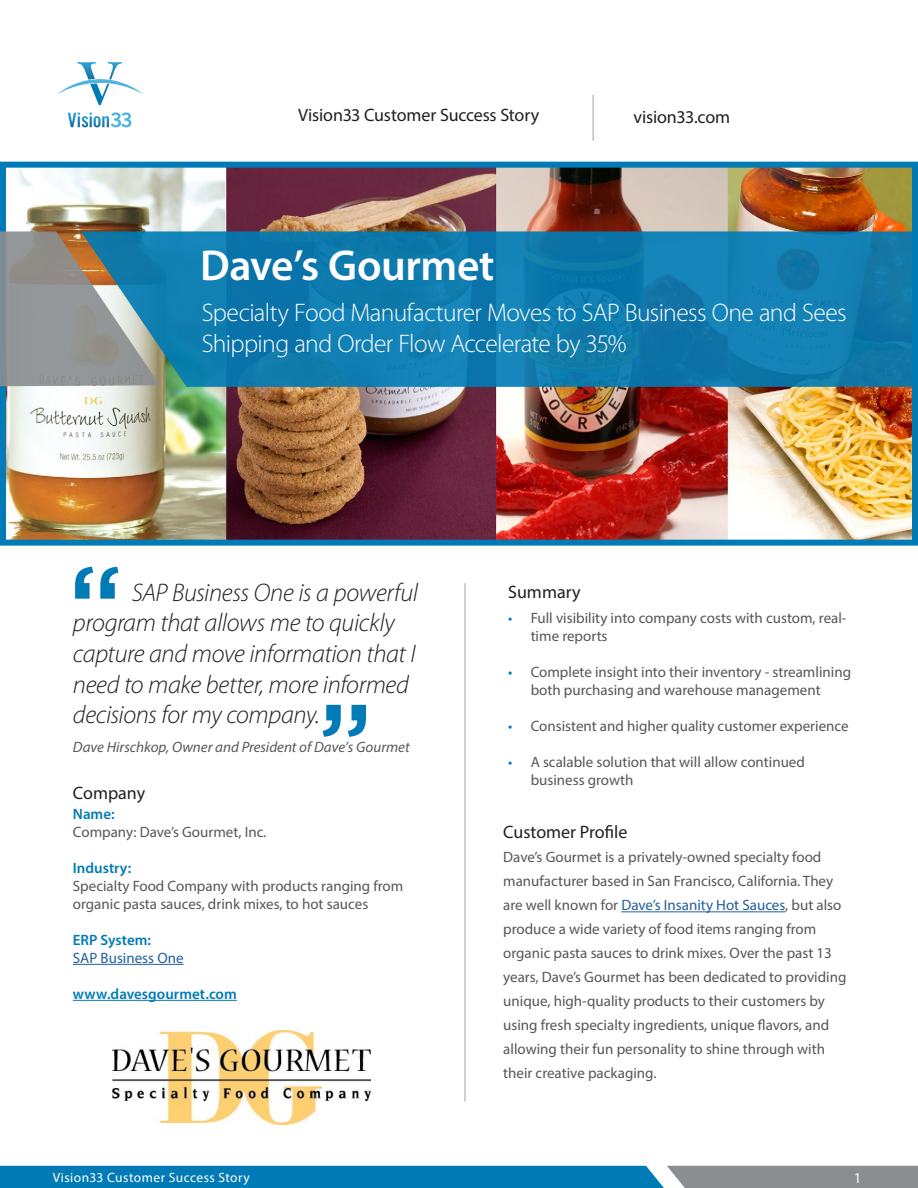
<style>
.page{position:relative;width:918px;height:1188px;background:#fff}
.page>*{position:absolute;margin:0;border:0;box-sizing:border-box;transform-origin:0 0}
.t1{font:600 43.5px "Myriad Pro";letter-spacing:-.01em;color:#fff}
.t2{font:italic 300 25.5px/30.6px "Myriad Pro";letter-spacing:-.015em;color:#221f20}
.t3{font:300 25.5px/30.6px "Myriad Pro";letter-spacing:-.025em;color:#fff}
.t4{font:18px "Myriad Pro";letter-spacing:-.005em;color:#221f20}
.t5{font:15px/24px "Myriad Pro";color:#55565a}
.t6{font:italic 15px "Myriad Pro";color:#58595b}
.t7{font:600 15px "Myriad Pro";color:#007bb5}
.t8{font:15px "Myriad Pro";color:#215e9e}
.t9{font:15px "Myriad Pro";color:#007bb5}
.t10{font:15px "Myriad Pro";color:#fff}
.t11{font:13.5px "Myriad Pro";letter-spacing:.03em;color:#fff}
.s1{color:#215e9e}
</style>
<div class="page">
<svg style="left:0;top:1166px;width:918px;height:22px;background:#2a83ac"></svg>
<img style="left:7px;top:169px;width:904px;height:370px">
<div style="left:0;top:162px;width:918px;height:384px;border:6px solid #007bb5"></div>
<svg style="left:160px;top:231px;width:758px;height:156px;background:#107bad"></svg>
<svg style="left:0;top:231px;width:160px;height:156px;background:#829296"></svg>
<svg style="left:57px;top:62px;width:86px;height:43px"></svg>
<svg style="left:68px;top:112px;width:63px;height:15px"></svg>
<hr style="left:73px;top:964px;width:111px;height:1px;background:#215e9e">
<hr style="left:73px;top:1000px;width:164px;height:1px;background:#007bb5">
<hr style="left:621px;top:911px;width:164px;height:1px;background:#215e9e">
<hr style="left:465px;top:583px;width:1px;height:519px;background:#a2a3a4">
<svg style="left:75px;top:567px;width:43px;height:32px"></svg>
<svg style="left:323px;top:705px;width:43px;height:32px"></svg>
<hr style="left:593px;top:95px;width:1px;height:46px;background:#a2a3a4">
<img style="left:113px;top:1030px;width:258px;height:95px">
<p class="t4" style="left:298px;top:104px;width:243px">Vision33 Customer Success Story</p>
<p class="t4" style="left:634px;top:106px;width:98px">vision33.com</p>
<h1 class="t1" style="left:200px;top:237px;width:296px">Dave’s Gourmet</h1>
<h2 class="t3" style="left:202px;top:298px;width:647px">Specialty Food Manufacturer Moves to SAP Business One and Sees<br>Shipping and Order Flow Accelerate by 35%</h2>
<h2 class="t2" style="left:73px;top:578px;width:347px;text-indent:59px">SAP Business One is a powerful program that allows me to quickly capture and move information that I need to make better, more informed decisions for my company.</h2>
<p class="t6" style="left:73px;top:738px;width:338px">Dave Hirschkop, Owner and President of Dave’s Gourmet</p>
<p class="t4" style="left:73px;top:782px;width:74px">Company</p>
<p class="t7" style="left:73px;top:804px;width:43px">Name:</p>
<p class="t5" style="left:73px;top:820px;width:195px">Company: Dave’s Gourmet, Inc.</p>
<p class="t7" style="left:73px;top:858px;width:60px">Industry:</p>
<p class="t5" style="left:73px;top:877px;width:332px;line-height:18px">Specialty Food Company with products ranging from organic pasta sauces, drink mixes, to hot sauces</p>
<p class="t7" style="left:73px;top:930px;width:80px">ERP System:</p>
<p class="t8" style="left:73px;top:949px;width:112px">SAP Business One</p>
<p class="t7" style="left:73px;top:984px;width:165px">www.davesgourmet.com</p>
<p class="t4" style="left:508px;top:581px;width:74px">Summary</p>
<p class="t9" style="left:508px;top:609px;width:6px">•</p>
<p class="t9" style="left:508px;top:663px;width:6px">•</p>
<p class="t9" style="left:508px;top:717px;width:6px">•</p>
<p class="t9" style="left:508px;top:753px;width:6px">•</p>
<p class="t5" style="left:531px;top:609px;width:317px;line-height:18px">Full visibility into company costs with custom, real&shy;time reports</p>
<p class="t5" style="left:531px;top:663px;width:322px;line-height:18px">Complete insight into their inventory - streamlining both purchasing and warehouse management</p>
<p class="t5" style="left:531px;top:714px;width:320px">Consistent and higher quality customer experience</p>
<p class="t5" style="left:531px;top:753px;width:276px;line-height:18px">A scalable solution that will allow continued business growth</p>
<p class="t4" style="left:503px;top:820px;width:126px">Customer Profile</p>
<p class="t5" style="left:503px;top:845px;width:345px">Dave’s Gourmet is a privately-owned specialty food manufacturer based in San Francisco, California. They are well known for <span class="s1">Dave’s Insanity Hot Sauces</span>, but also produce a wide variety of food items ranging from organic pasta sauces to drink mixes. Over the past 13 years, Dave’s Gourmet has been dedicated to providing unique, high-quality products to their customers by using fresh specialty ingredients, unique flavors, and allowing their fun personality to shine through with their creative packaging.</p>
<p class="t11" style="left:53px;top:1169px;width:198px">Vision33 Customer Success Story</p>
<p class="t10" style="left:854px;top:1169px;width:9px">1</p>
</div>
